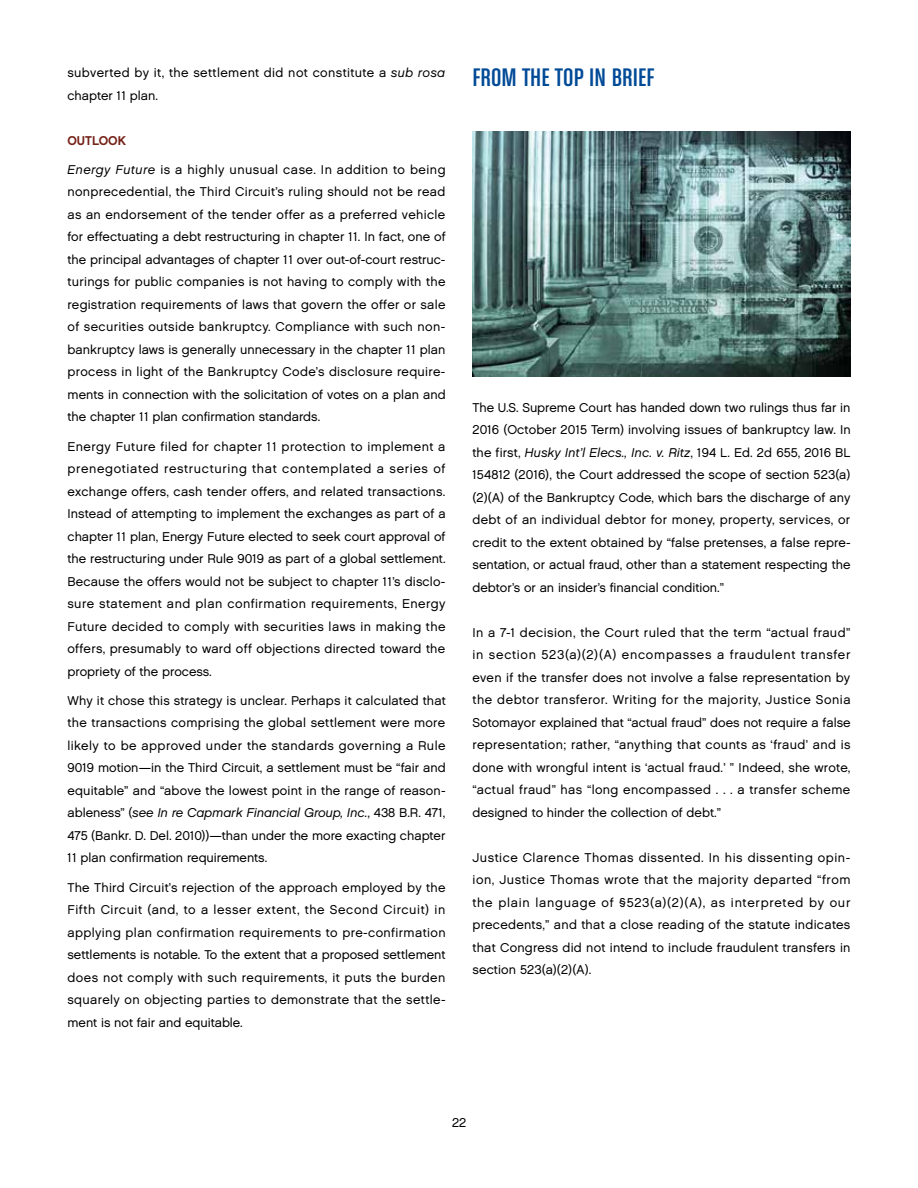
<style>
.page{position:relative;width:918px;height:1188px;background:#fff}
.page>*{position:absolute;margin:0;border:0;box-sizing:border-box;transform-origin:0 0}
.t1{font:27px "Chalet Comprime Cologne Sixty";letter-spacing:.005em;color:#004a97;scale:1.1 1}
.t2{font:12.75px/22.5px "Chalet London Nineteen Sixty";color:#000;text-align:justify}
.t3{font:12.75px/22.5px "Chalet London Nineteen Sixty";letter-spacing:.03em;color:#000}
.t4{font:12.75px "Chalet Oblique London";color:#000}
.t5{font:12.75px "Chalet New York Nineteen Sixty";color:#752218}
.s1{font-family:"Chalet Oblique London"}
.s2{font-family:"Chalet London Nineteen Sixty"}
</style>
<div class="page">
<img style="left:472px;top:132px;width:378px;height:244px">
<p class="t3" style="left:68px;top:61px;width:379px">subverted by it, the settlement did not constitute a <span class="s1">sub rosa </span>chapter 11 plan.</p>
<p class="t5" style="left:68px;top:132px;width:60px">OUTLOOK</p>
<p class="t2" style="left:68px;top:158px;width:380px"><span class="s1">Energy Future</span> is a highly unusual case. In addition to being nonprecedential, the Third Circuit’s ruling should not be read as an endorsement of the tender offer as a preferred vehicle for effectuating a debt restructuring in chapter 11. In fact, one of the principal advantages of chapter 11 over out-of-court restruc&shy;turings for public companies is not having to comply with the registration requirements of laws that govern the offer or sale of securities outside bankruptcy. Compliance with such non&shy;bankruptcy laws is generally unnecessary in the chapter 11 plan process in light of the Bankruptcy Code’s disclosure require&shy;ments in connection with the solicitation of votes on a plan and the chapter 11 plan confirmation standards.</p>
<p class="t2" style="left:68px;top:435px;width:380px">Energy Future filed for chapter 11 protection to implement a prenegotiated restructuring that contemplated a series of exchange offers, cash tender offers, and related transactions.<br>Instead of attempting to implement the exchanges as part of a chapter 11 plan, Energy Future elected to seek court approval of the restructuring under Rule 9019 as part of a global settlement.<br>Because the offers would not be subject to chapter 11’s disclo&shy;sure statement and plan confirmation requirements, Energy Future decided to comply with securities laws in making the offers, presumably to ward off objections directed toward the propriety of the process.</p>
<p class="t2" style="left:68px;top:689px;width:380px">Why it chose this strategy is unclear. Perhaps it calculated that the transactions comprising the global settlement were more likely to be approved under the standards governing a Rule 9019 motion—in the Third Circuit, a settlement must be “fair and equitable” and “above the lowest point in the range of reason-</p>
<p class="t4" style="left:68px;top:805px;width:380px"><span class="s2">ableness” (</span>see In re Capmark Financial Group, Inc.<span class="s2">, 438 B.R. 471,</span></p>
<p class="t2" style="left:68px;top:824px;width:380px">475 (Bankr. D. Del. 2010))—than under the more exacting chapter<br>11 plan confirmation requirements.</p>
<p class="t2" style="left:68px;top:876px;width:380px">The Third Circuit’s rejection of the approach employed by the Fifth Circuit (and, to a lesser extent, the Second Circuit) in applying plan confirmation requirements to pre-confirmation settlements is notable. To the extent that a proposed settlement does not comply with such requirements, it puts the burden squarely on objecting parties to demonstrate that the settle&shy;ment is not fair and equitable.</p>
<h1 class="t1" style="left:472px;top:63px;width:167px">FROM THE TOP IN BRIEF</h1>
<p class="t2" style="left:472px;top:396px;width:380px">The U.S. Supreme Court has handed down two rulings thus far in 2016 (October 2015 Term) involving issues of bankruptcy law. In the first, <span class="s1">Husky Int’l Elecs., Inc. v. Ritz</span>, 194 L. Ed. 2d 655, 2016 BL 154812 (2016), the Court addressed the scope of section 523(a) (2)(A) of the Bankruptcy Code, which bars the discharge of any debt of an individual debtor for money, property, services, or credit to the extent obtained by “false pretenses, a false repre&shy;sentation, or actual fraud, other than a statement respecting the debtor’s or an insider’s financial condition.”</p>
<p class="t2" style="left:472px;top:621px;width:380px">In a 7-1 decision, the Court ruled that the term “actual fraud” in section 523(a)(2)(A) encompasses a fraudulent transfer even if the transfer does not involve a false representation by the debtor transferor. Writing for the majority, Justice Sonia Sotomayor explained that “actual fraud” does not require a false representation; rather, “anything that counts as ‘fraud’ and is done with wrongful intent is ‘actual fraud.’ ” Indeed, she wrote, “actual fraud” has “long encompassed . . . a transfer scheme designed to hinder the collection of debt.”</p>
<p class="t2" style="left:472px;top:846px;width:380px">Justice Clarence Thomas dissented. In his dissenting opin&shy;ion, Justice Thomas wrote that the majority departed “from the plain language of §523(a)(2)(A), as interpreted by our precedents,” and that a close reading of the statute indicates that Congress did not intend to include fraudulent transfers in section 523(a)(2)(A).</p>
<p class="t2" style="left:452px;top:1111px;width:16px">22</p>
</div>
